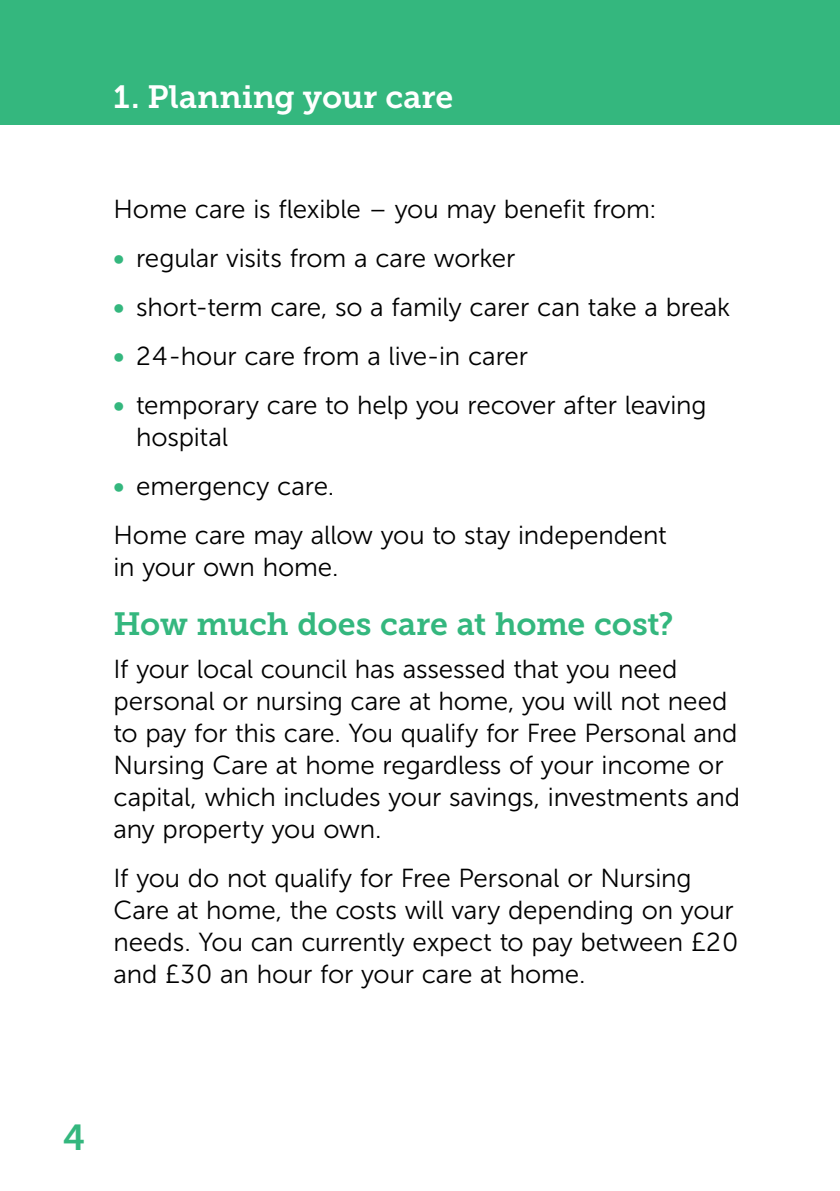
<style>
.page{position:relative;width:840px;height:1191px;background:#fff}
.page>*{position:absolute;margin:0;border:0;box-sizing:border-box;transform-origin:0 0}
.t1{font:36px "Museo Slab 700";color:#34b77e}
.t2{font:32px "Museo Slab 700";letter-spacing:-.01em;color:#34b77e}
.t3{font:32px "Museo Slab 700";color:#fff}
.Body{font:26px/32px "Museo Sans 300";letter-spacing:-.005em;color:#000}
.s1{font-family:"Museo Sans 700";color:#34b77e}
</style>
<div class="page">
<div style="left:0;top:0;width:839px;height:125px;background:#34b77e"></div>
<p class="t3" style="left:113px;top:79px;width:341px">1. Planning your care</p>
<p class="Body" style="left:113px;top:193px;width:544px">Home care is flexible – you may benefit from:</p>
<p class="Body" style="left:113px;top:242px;width:403px"><span class="s1">•</span> regular visits from a care worker</p>
<p class="Body" style="left:113px;top:291px;width:618px"><span class="s1">•</span> short-term care, so a family carer can take a break</p>
<p class="Body" style="left:113px;top:340px;width:416px"><span class="s1">•</span> 24-hour care from a live-in carer</p>
<p class="Body" style="left:136px;top:389px;width:571px;text-indent:-23px"><span class="s1">•</span> temporary care to help you recover after leaving hospital</p>
<p class="Body" style="left:113px;top:470px;width:222px"><span class="s1">•</span> emergency care.</p>
<p class="Body" style="left:113px;top:519px;width:554px">Home care may allow you to stay independent in your own home.</p>
<h3 class="t2" style="left:113px;top:605px;width:561px">How much does care at home cost?</h3>
<p class="Body" style="left:113px;top:653px;width:628px">If your local council has assessed that you need personal or nursing care at home, you will not need to pay for this care. You qualify for Free Personal and Nursing Care at home regardless of your income or capital, which includes your savings, investments and any property you own.</p>
<p class="Body" style="left:113px;top:862px;width:626px">If you do not qualify for Free Personal or Nursing Care at home, the costs will vary depending on your needs. You can currently expect to pay between £20 and £30 an hour for your care at home.</p>
<h1 class="t1" style="left:63px;top:1117px;width:24px">4</h1>
</div>
